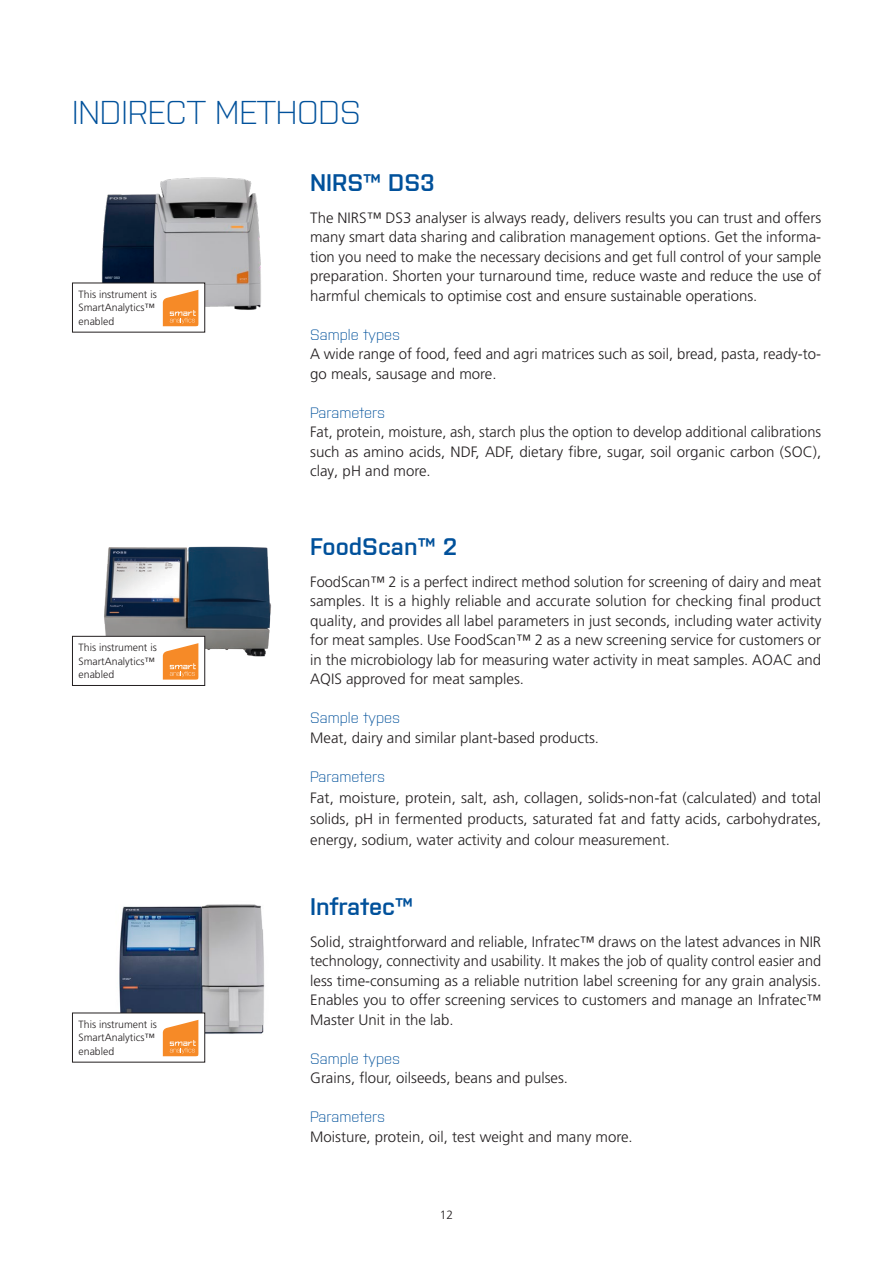
<style>
.page{position:relative;width:893px;height:1263px;background:#fff}
.page>*{position:absolute;margin:0;border:0;box-sizing:border-box;transform-origin:0 0}
.Chapter_header_22_26{font:300 33px "Purista";letter-spacing:-.005em;color:#01519b}
.Rubrik_16_18_bokstekst{font:600 24px "Purista";color:#01519b}
.Body{font:300 15px/19.5px "Frutiger LT Pro";color:#231f20;text-align:justify}
.Sample_type_head{font:300 15px "Purista";color:#01519b}
.t1{font:300 12px "Frutiger LT Pro";color:#231f20}
.Body-2{font:300 10.5px/13.5px "Frutiger LT Pro";color:#231f20}
</style>
<div class="page">
<img style="left:93px;top:546px;width:178px;height:118px">
<img style="left:109px;top:904px;width:156px;height:140px">
<img style="left:86px;top:177px;width:175px;height:144px">
<div style="left:72px;top:283px;width:133px;height:49px;background:#fff"></div>
<svg style="left:163px;top:290px;width:35px;height:36px"></svg>
<div style="left:72px;top:636px;width:133px;height:49px;background:#fff"></div>
<div style="left:72px;top:636px;width:133px;height:50px;border:1px solid #231f20"></div>
<svg style="left:163px;top:643px;width:35px;height:37px"></svg>
<div style="left:72px;top:1013px;width:133px;height:49px;background:#fff"></div>
<svg style="left:163px;top:1020px;width:35px;height:36px"></svg>
<p class="Chapter_header_22_26" style="left:72px;top:89px;width:290px">INDIRECT METHODS</p>
<p class="Body-2" style="left:79px;top:287px;width:80px">This instrument is<br>SmartAnalytics™</p>
<p class="Body-2" style="left:79px;top:314px;width:37px">enabled</p>
<p class="Body-2" style="left:79px;top:641px;width:80px">This instrument is<br>SmartAnalytics™</p>
<p class="Body-2" style="left:79px;top:668px;width:37px">enabled</p>
<p class="Body-2" style="left:79px;top:1017px;width:80px">This instrument is<br>SmartAnalytics™</p>
<p class="Body-2" style="left:79px;top:1044px;width:37px">enabled</p>
<p class="Rubrik_16_18_bokstekst" style="left:310px;top:165px;width:126px">NIRS™ DS3</p>
<p class="Body" style="left:310px;top:208px;width:513px">The NIRS™ DS3 analyser is always ready, delivers results you can trust and offers many smart data sharing and calibration management options. Get the informa&shy;tion you need to make the necessary decisions and get full control of your sample preparation. Shorten your turnaround time, reduce waste and reduce the use of harmful chemicals to optimise cost and ensure sustainable operations.</p>
<p class="Sample_type_head" style="left:310px;top:324px;width:92px">Sample types</p>
<p class="Body" style="left:310px;top:345px;width:513px">A wide range of food, feed and agri matrices such as soil, bread, pasta, ready-to&shy;go meals, sausage and more.</p>
<p class="Sample_type_head" style="left:310px;top:402px;width:76px">Parameters</p>
<p class="Body" style="left:310px;top:423px;width:513px">Fat, protein, moisture, ash, starch plus the option to develop additional calibrations such as amino acids, NDF, ADF, dietary fibre, sugar, soil organic carbon (SOC), clay, pH and more.</p>
<p class="Rubrik_16_18_bokstekst" style="left:310px;top:529px;width:149px">FoodScan™ 2</p>
<p class="Body" style="left:310px;top:572px;width:513px">FoodScan™ 2 is a perfect indirect method solution for screening of dairy and meat samples. It is a highly reliable and accurate solution for checking final product quality, and provides all label parameters in just seconds, including water activity for meat samples. Use FoodScan™ 2 as a new screening service for customers or in the microbiology lab for measuring water activity in meat samples. AOAC and AQIS approved for meat samples.</p>
<p class="Sample_type_head" style="left:310px;top:707px;width:92px">Sample types</p>
<p class="Body" style="left:310px;top:728px;width:290px">Meat, dairy and similar plant-based products.</p>
<p class="Sample_type_head" style="left:310px;top:766px;width:76px">Parameters</p>
<p class="Body" style="left:310px;top:787px;width:513px;line-height:21px">Fat, moisture, protein, salt, ash, collagen, solids-non-fat (calculated) and total solids, pH in fermented products, saturated fat and fatty acids, carbohydrates, energy, sodium, water activity and colour measurement.</p>
<p class="Rubrik_16_18_bokstekst" style="left:310px;top:888px;width:104px">Infratec™</p>
<p class="Body" style="left:310px;top:932px;width:513px">Solid, straightforward and reliable, Infratec™ draws on the latest advances in NIR technology, connectivity and usability. It makes the job of quality control easier and less time-consuming as a reliable nutrition label screening for any grain analysis.<br>Enables you to offer screening services to customers and manage an Infratec™ Master Unit in the lab.</p>
<p class="Sample_type_head" style="left:310px;top:1048px;width:92px">Sample types</p>
<p class="Body" style="left:310px;top:1068px;width:259px">Grains, flour, oilseeds, beans and pulses.</p>
<p class="Sample_type_head" style="left:310px;top:1106px;width:76px">Parameters</p>
<p class="Body" style="left:310px;top:1127px;width:324px">Moisture, protein, oil, test weight and many more.</p>
<p class="t1" style="left:440px;top:1207px;width:15px">12</p>
</div>
